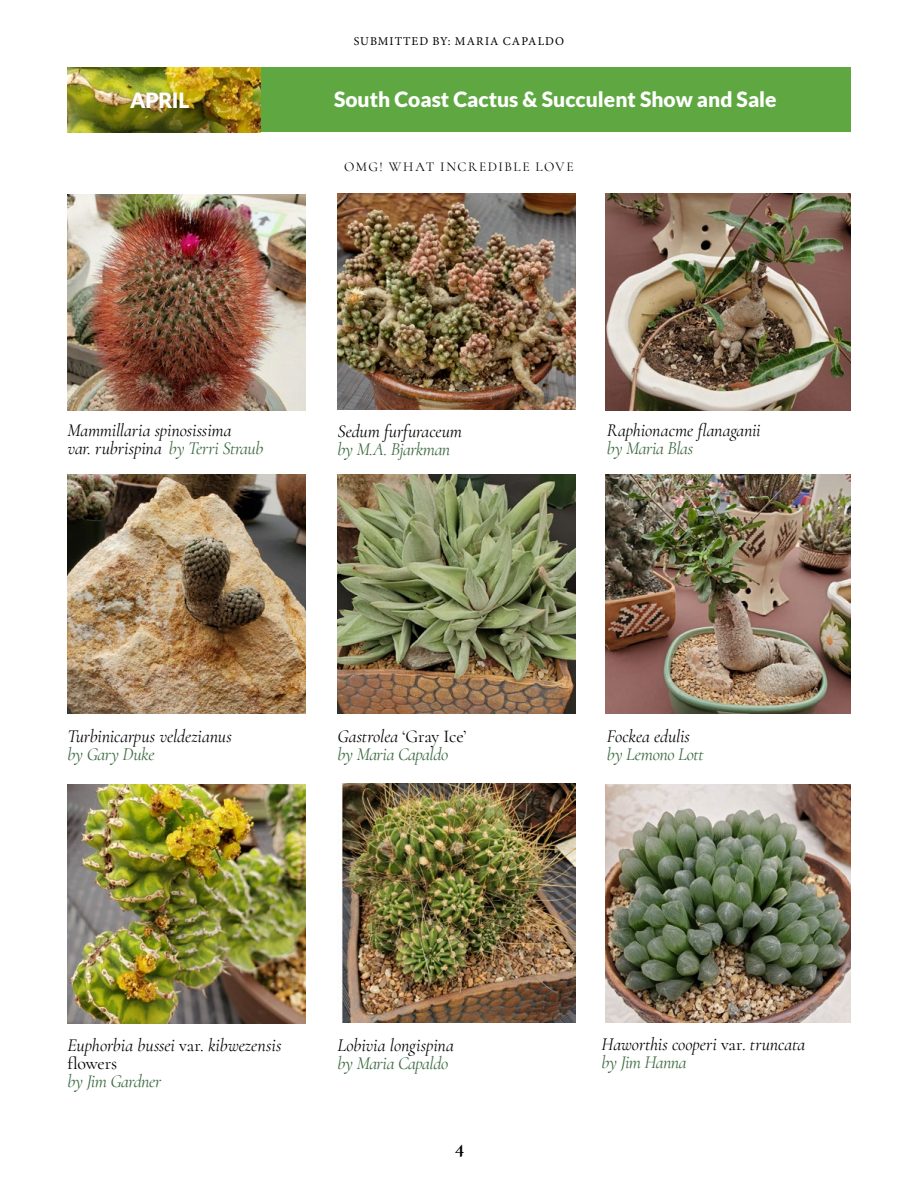
<style>
.page{position:relative;width:918px;height:1188px;background:#fff}
.page>*{position:absolute;margin:0;border:0;box-sizing:border-box;transform-origin:0 0}
.t1{font:900 21px "Lato";color:#fff}
.t2{font:700 21px "Cormorant";color:#000}
.t3{font:italic 18px/18px "Cormorant";letter-spacing:-.005em;color:#000}
.t4{font:italic 18px/18px "Cormorant";letter-spacing:-.02em;color:#39683d}
.t5{font:13.5px "Cormorant";letter-spacing:.115em;color:#000}
.t6{font:12px "Minion Pro";letter-spacing:.09em;color:#000}
.s1{color:#39683d}
.s2{color:#000}
.s3{font-style:normal;color:#000}
.s4{font-style:normal}
</style>
<div class="page">
<div style="left:260px;top:68px;width:590px;height:64px;background:#5fa841"></div>
<img style="left:68px;top:68px;width:192px;height:65px">
<img style="left:68px;top:194px;width:238px;height:216px">
<img style="left:338px;top:193px;width:238px;height:216px">
<img style="left:606px;top:193px;width:244px;height:217px">
<img style="left:341px;top:784px;width:235px;height:239px">
<img style="left:606px;top:784px;width:244px;height:239px">
<img style="left:68px;top:784px;width:238px;height:239px">
<img style="left:338px;top:474px;width:238px;height:239px">
<img style="left:68px;top:474px;width:238px;height:239px">
<img style="left:606px;top:474px;width:244px;height:239px">
<p class="t6" style="left:354px;top:34px;width:212px">SUBMITTED BY: MARIA CAPALDO</p>
<p class="t1" style="left:130px;top:88px;width:61px">APRIL</p>
<p class="t1" style="left:334px;top:87px;width:444px">South Coast Cactus &amp; Succulent Show and Sale</p>
<p class="t5" style="left:344px;top:159px;width:231px">OMG! WHAT INCREDIBLE LOVE</p>
<p class="t3" style="left:68px;top:421px;width:197px">Mammillaria spinosissima<br>var. rubrispina <span class="s1">by Terri Straub</span></p>
<p class="t3" style="left:338px;top:422px;width:126px">Sedum furfuraceum</p>
<p class="t4" style="left:338px;top:440px;width:114px">by M.A. Bjarkman</p>
<p class="t3" style="left:607px;top:421px;width:155px">Raphionacme flanaganii</p>
<p class="t4" style="left:607px;top:439px;width:88px">by Maria Blas</p>
<p class="t3" style="left:68px;top:728px;width:166px">Turbinicarpus veldezianus</p>
<p class="t4" style="left:68px;top:746px;width:89px">by Gary Duke</p>
<p class="t4" style="left:338px;top:728px;width:130px"><span class="s2">Gastrolea</span> <span class="s3">‘Gray Ice’ </span>by Maria Capaldo</p>
<p class="t3" style="left:607px;top:728px;width:85px">Fockea edulis</p>
<p class="t4" style="left:607px;top:746px;width:98px">by Lemono Lott</p>
<p class="t3" style="left:68px;top:1037px;width:216px">Euphorbia bussei <span class="s4">var.</span> kibwezensis <span class="s4">flowers</span></p>
<p class="t4" style="left:68px;top:1073px;width:95px">by Jim Gardner</p>
<p class="t3" style="left:337px;top:1037px;width:118px">Lobivia longispina</p>
<p class="t4" style="left:338px;top:1055px;width:112px">by Maria Capaldo</p>
<p class="t2" style="left:455px;top:1134px;width:11px">4</p>
<p class="t3" style="left:602px;top:1036px;width:205px">Haworthis cooperi <span class="s4">var.</span> truncata <span class="s1">by Jim Hanna</span></p>
</div>
